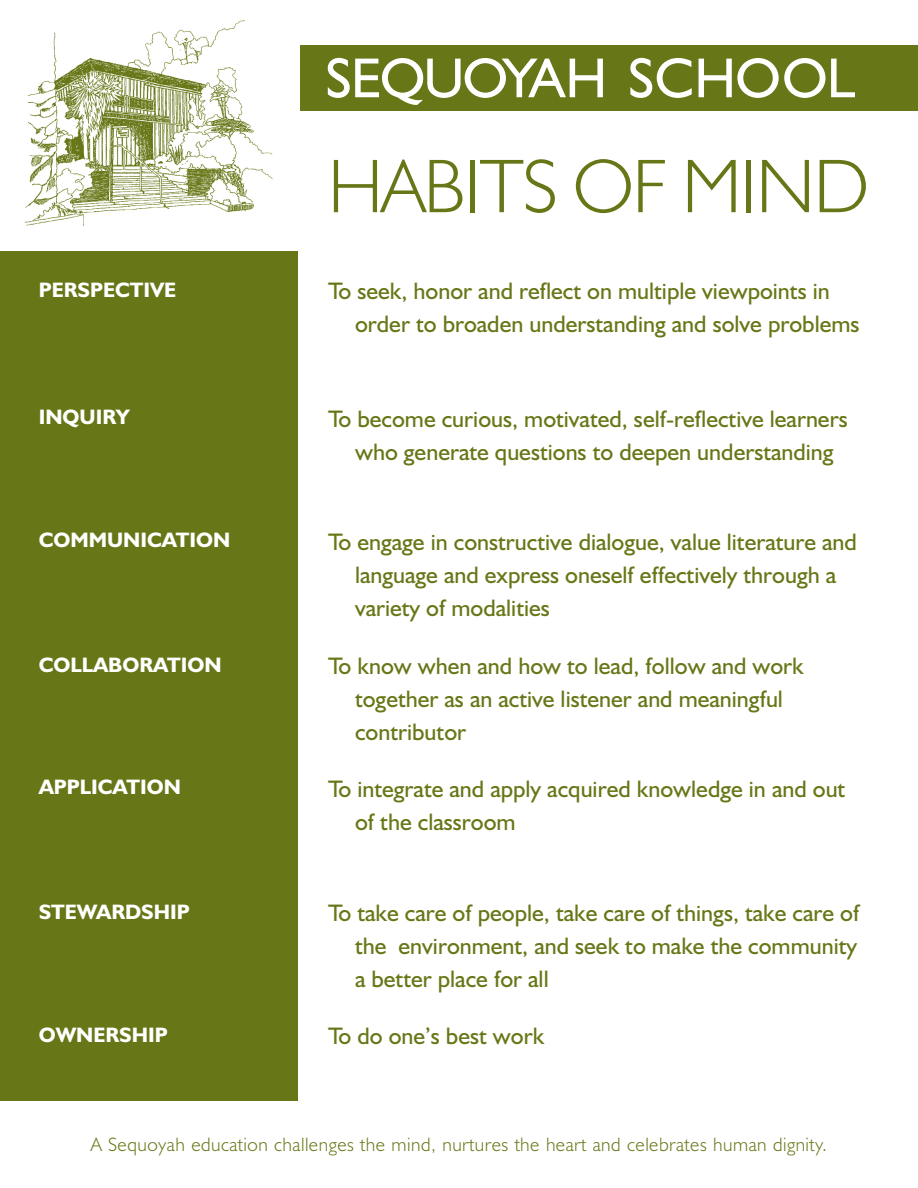
<style>
.page{position:relative;width:918px;height:1188px;background:#fff}
.page>*{position:absolute;margin:0;border:0;box-sizing:border-box;transform-origin:0 0}
.t1{font:300 76.5px "Humanist 521 BT";letter-spacing:-.02em;color:#677717}
.t2{font:24px/33px "Humanist 521 BT";color:#677717}
.t3{font:700 21px "Humanist 521 BT";color:#fff}
.t4{font:300 19.5px "Humanist 521 BT";letter-spacing:.025em;color:#677717}
</style>
<div class="page">
<div style="left:0;top:251px;width:298px;height:850px;background:#677717"></div>
<img style="left:24px;top:20px;width:249px;height:207px">
<div style="left:300px;top:45px;width:618px;height:66px;background:#677717"></div>
<svg style="left:328px;top:58px;width:275px;height:47px"></svg>
<svg style="left:630px;top:58px;width:62px;height:40px"></svg>
<svg style="left:699px;top:58px;width:126px;height:40px"></svg>
<svg style="left:831px;top:59px;width:24px;height:38px"></svg>
<h1 class="t1" style="left:328px;top:139px;width:543px">Habits of Mind</h1>
<p class="t3" style="left:39px;top:277px;width:139px">PERSPECTIVE</p>
<p class="t2" style="left:355px;top:274px;width:506px;text-indent:-27px">To seek, honor and reflect on multiple viewpoints in order to broaden understanding and solve problems</p>
<p class="t3" style="left:39px;top:404px;width:93px">INQUIRY</p>
<p class="t2" style="left:328px;top:401px;width:521px;text-align:center">To become curious, motivated, self-reflective learners who generate questions to deepen understanding</p>
<p class="t3" style="left:39px;top:527px;width:193px">COMMUNICATION</p>
<p class="t2" style="left:355px;top:525px;width:503px;text-indent:-27px">To engage in constructive dialogue, value literature and language and express oneself effectively through a variety of modalities</p>
<p class="t3" style="left:39px;top:652px;width:184px">COLLABORATION</p>
<p class="t2" style="left:355px;top:649px;width:450px;text-indent:-27px">To know when and how to lead, follow and work together as an active listener and meaningful contributor</p>
<p class="t3" style="left:39px;top:774px;width:144px">APPLICATION</p>
<p class="t2" style="left:355px;top:771px;width:492px;text-indent:-27px">To integrate and apply acquired knowledge in and out of the classroom</p>
<p class="t3" style="left:39px;top:899px;width:153px">STEWARDSHIP</p>
<p class="t2" style="left:355px;top:896px;width:506px;text-align:justify;text-indent:-27px">To take care of people, take care of things, take care of the environment, and seek to make the community a better place for all</p>
<p class="t3" style="left:39px;top:1022px;width:131px">OWNERSHIP</p>
<p class="t2" style="left:328px;top:1019px;width:218px">To do one’s best work</p>
<p class="t4" style="left:91px;top:1132px;width:738px">A Sequoyah education challenges the mind, nurtures the heart and celebrates human dignity.</p>
</div>
